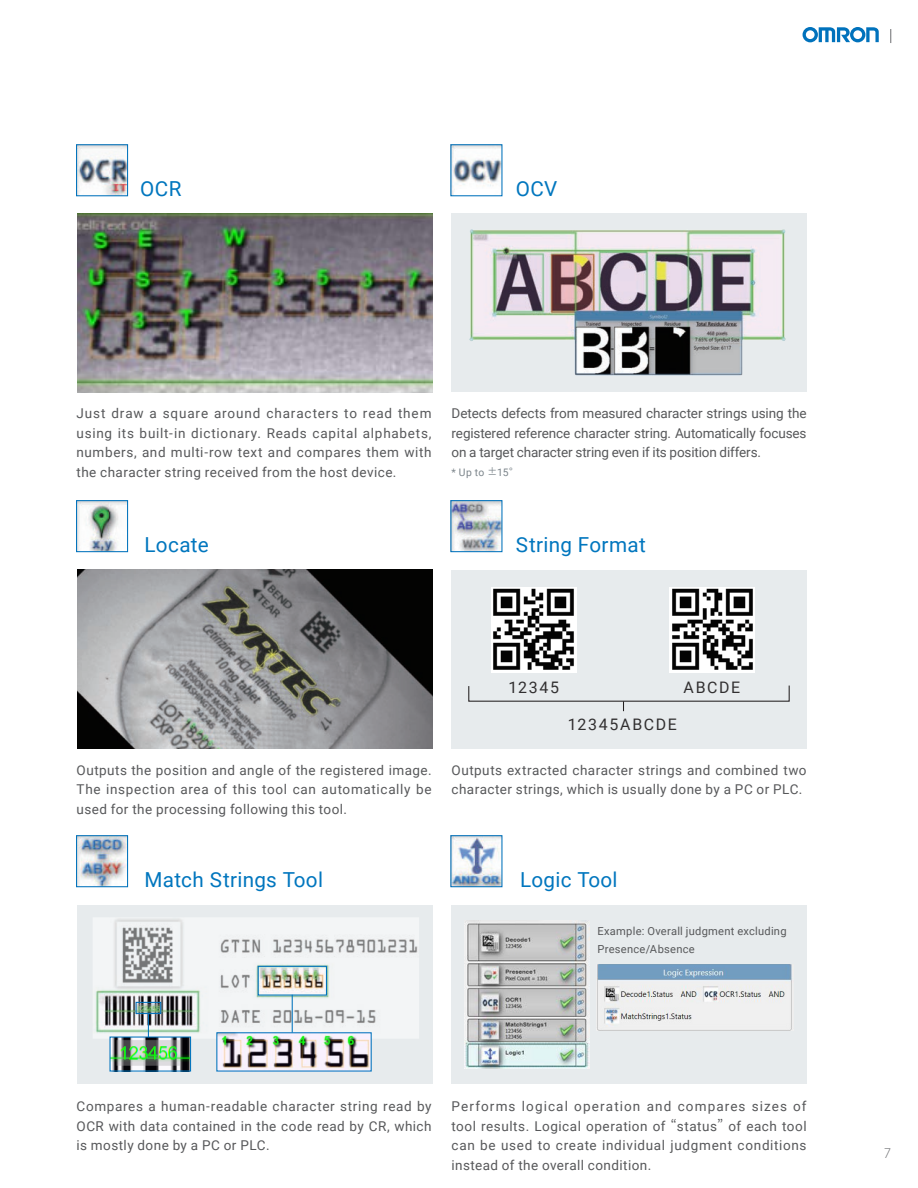
<style>
.page{position:relative;width:918px;height:1188px;background:#fff}
.page>*{position:absolute;margin:0;border:0;box-sizing:border-box;transform-origin:0 0}
.Body_8_5pt{font:20.7px "Roboto";letter-spacing:.015em;color:#0076be}
.Body_8_5pt-2{font:15.9px "Roboto";letter-spacing:.105em;color:#312f30}
.t1{font:300 15px "Myriad Pro";color:#6c6d70}
.Body_8_5pt-3{font:13.5px/19.5px "Roboto";letter-spacing:.03em;color:#57585a;text-align:justify}
.Body_8_5pt-4{font:11.1px "Roboto";letter-spacing:.025em;color:#57585a}
.Body_8_5pt-5{font:10.35px "Roboto";color:#7b848a}
.s1{font-family:"Source Han Sans";font-size:9.75px}
.s2{font-family:"Source Han Sans";font-size:12.75px}
</style>
<div class="page">
<div style="left:78px;top:905px;width:355px;height:179px;background:#e7ebed"></div>
<img style="left:78px;top:146px;width:48px;height:48px">
<div style="left:76px;top:144px;width:52px;height:52px;border:1px solid #0072bc"></div>
<img style="left:78px;top:837px;width:48px;height:48px">
<div style="left:76px;top:835px;width:52px;height:52px;border:1px solid #0072bc"></div>
<img style="left:452px;top:146px;width:48px;height:48px">
<img style="left:452px;top:502px;width:48px;height:48px">
<div style="left:450px;top:500px;width:52px;height:52px;border:1px solid #0072bc"></div>
<img style="left:452px;top:837px;width:48px;height:48px">
<div style="left:450px;top:835px;width:52px;height:52px;border:1px solid #0072bc"></div>
<img style="left:78px;top:502px;width:48px;height:48px">
<div style="left:76px;top:500px;width:52px;height:52px;border:1px solid #0072bc"></div>
<img style="left:78px;top:570px;width:355px;height:179px">
<div style="left:452px;top:905px;width:355px;height:179px;background:#e7ebed"></div>
<img style="left:78px;top:214px;width:355px;height:178px">
<img style="left:452px;top:214px;width:355px;height:178px">
<div style="left:452px;top:570px;width:355px;height:178px;background:#e7ebed"></div>
<svg style="left:468px;top:685px;width:322px;height:26px"></svg>
<img style="left:491px;top:587px;width:85px;height:85px">
<img style="left:670px;top:587px;width:85px;height:85px">
<img style="left:596px;top:965px;width:196px;height:66px">
<img style="left:465px;top:921px;width:124px;height:147px">
<img style="left:93px;top:918px;width:326px;height:120px">
<img style="left:111px;top:1039px;width:78px;height:31px">
<img style="left:218px;top:1034px;width:152px;height:36px">
<div style="left:136px;top:1002px;width:25px;height:12px;border:1px solid #0072bc"></div>
<div style="left:258px;top:966px;width:69px;height:30px;border:1px solid #0072bc"></div>
<svg style="left:148px;top:1014px;width:1px;height:23px"></svg>
<hr style="left:292px;top:995px;width:1px;height:38px;background:#0072bc">
<svg style="left:803px;top:27px;width:76px;height:15px"></svg>
<svg style="left:891px;top:29px;width:1px;height:14px"></svg>
<p class="Body_8_5pt" style="left:140px;top:174px;width:43px">OCR</p>
<p class="Body_8_5pt" style="left:516px;top:174px;width:43px">OCV</p>
<p class="Body_8_5pt-3" style="left:77px;top:403px;width:357px">Just draw a square around characters to read them using its built-in dictionary. Reads capital alphabets, numbers, and multi-row text and compares them with the character string received from the host device.</p>
<p class="Body_8_5pt-3" style="left:452px;top:403px;width:357px">Detects defects from measured character strings using the registered reference character string. Automatically focuses on a target character string even if its position differs.</p>
<p class="Body_8_5pt-5" style="left:452px;top:465px;width:63px">* Up to <span class="s1">±</span>15<span class="s1">°</span></p>
<p class="Body_8_5pt" style="left:145px;top:530px;width:66px">Locate</p>
<p class="Body_8_5pt" style="left:516px;top:530px;width:132px">String Format</p>
<p class="Body_8_5pt-3" style="left:77px;top:760px;width:357px">Outputs the position and angle of the registered image.<br>The inspection area of this tool can automatically be used for the processing following this tool.</p>
<p class="Body_8_5pt-2" style="left:509px;top:677px;width:52px">12345</p>
<p class="Body_8_5pt-2" style="left:684px;top:677px;width:58px">ABCDE</p>
<p class="Body_8_5pt-2" style="left:568px;top:713px;width:110px">12345ABCDE</p>
<p class="Body_8_5pt-3" style="left:452px;top:760px;width:357px">Outputs extracted character strings and combined two character strings, which is usually done by a PC or PLC.</p>
<p class="Body_8_5pt" style="left:145px;top:865px;width:180px">Match Strings Tool</p>
<p class="Body_8_5pt" style="left:520px;top:865px;width:99px">Logic Tool</p>
<p class="Body_8_5pt-4" style="left:597px;top:923px;width:191px">Example: Overall judgment excluding</p>
<p class="Body_8_5pt-4" style="left:597px;top:941px;width:99px">Presence/Absence</p>
<p class="Body_8_5pt-3" style="left:77px;top:1096px;width:357px">Compares a human-readable character string read by OCR with data contained in the code read by CR, which is mostly done by a PC or PLC.</p>
<p class="Body_8_5pt-3" style="left:452px;top:1096px;width:357px">Performs logical operation and compares sizes of tool results. Logical operation of <span class="s2">“</span>status<span class="s2">”</span> of each tool can be used to create individual judgment conditions instead of the overall condition.</p>
<p class="t1" style="left:884px;top:1145px;width:9px">7</p>
</div>
